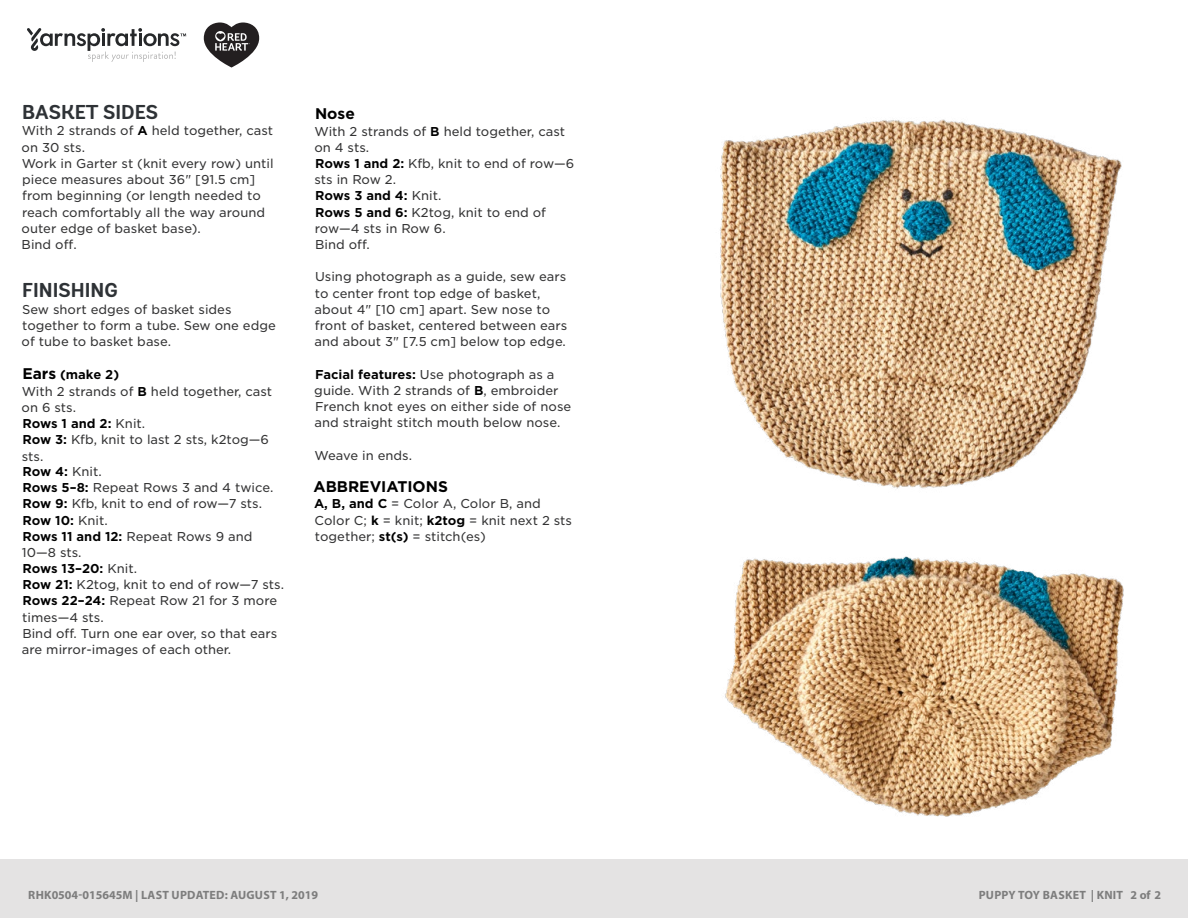
<style>
.page{position:relative;width:1188px;height:918px;background:#fff}
.page>*{position:absolute;margin:0;border:0;box-sizing:border-box;transform-origin:0 0}
.t1{font:700 20.1px "Andes Rounded";color:#2e3236}
.t2{font:700 15.45px "Gotham";color:#000}
.t3{font:12.3px/16.2px "Gotham S Sm";color:#333334}
.t4{font:700 12px "Myriad Pro";letter-spacing:.02em;color:#7d7d7d}
.t5{font:10.8px "Gotham S Sm";color:#58595b}
.t6{font:9.3px "Gotham";letter-spacing:.02em;color:#58595b}
.s1{font-weight:700;color:#000}
.s2{font-family:"Gotham";font-weight:700;font-size:15.45px;color:#000}
.s3{font-weight:500}
</style>
<div class="page">
<img style="left:720px;top:119px;width:402px;height:370px">
<img style="left:725px;top:556px;width:399px;height:261px">
<div style="left:0;top:860px;width:1188px;height:58px;background:#e4e3e3"></div>
<svg style="left:27px;top:28px;width:159px;height:34px"></svg>
<svg style="left:204px;top:22px;width:55px;height:46px"></svg>
<p class="t1" style="left:22px;top:100px;width:137px">BASKET SIDES</p>
<p class="t3" style="left:22px;top:123px;width:254px">With 2 strands of <span class="s1">A</span> held together, cast on 30 sts.<br>Work in Garter st (knit every row) until piece measures about 36" [91.5 cm] from beginning (or length needed to reach comfortably all the way around outer edge of basket base).<br>Bind off.</p>
<p class="t1" style="left:22px;top:278px;width:97px">FINISHING</p>
<p class="t3" style="left:22px;top:301px;width:256px">Sew short edges of basket sides together to form a tube. Sew one edge of tube to basket base.</p>
<p class="t3" style="left:22px;top:366px;width:264px"><span class="s2">Ears</span> <span class="s1">(make 2)<br></span>With 2 strands of <span class="s1">B</span> held together, cast on 6 sts.<br><span class="s1">Rows 1 and 2:</span> Knit.<br><span class="s1">Row 3:</span> Kfb, knit to last 2 sts, k2tog—6 sts.<br><span class="s1">Row 4:</span> Knit.<br><span class="s1">Rows 5–8:</span> Repeat Rows 3 and 4 twice.<br><span class="s1">Row 9:</span> Kfb, knit to end of row—7 sts.<br><span class="s1">Row 10:</span> Knit.<br><span class="s1">Rows 11 and 12:</span> Repeat Rows 9 and<br>10—8 sts.<br><span class="s1">Rows 13–20:</span> Knit.<br><span class="s1">Row 21:</span> K2tog, knit to end of row—7 sts.</p>
<p class="t3" style="left:22px;top:592px;width:257px"><span class="s1">Rows 22–24:</span> Repeat Row 21 for 3 more times—4 sts.<br>Bind off. Turn one ear over, so that ears are mirror-images of each other.</p>
<p class="t2" style="left:315px;top:104px;width:41px">Nose</p>
<p class="t3" style="left:314px;top:123px;width:262px">With 2 strands of <span class="s1">B</span> held together, cast on 4 sts.<br><span class="s1">Rows 1 and 2:</span> Kfb, knit to end of row—6 sts in Row 2.<br><span class="s1">Rows 3 and 4:</span> Knit.<br><span class="s1">Rows 5 and 6:</span> K2tog, knit to end of row—4 sts in Row 6.<br>Bind off.</p>
<p class="t3" style="left:315px;top:269px;width:254px">Using photograph as a guide, sew ears to center front top edge of basket, about 4" [10 cm] apart. Sew nose to front of basket, centered between ears and about 3" [7.5 cm] below top edge.</p>
<p class="t3" style="left:314px;top:366px;width:259px"><span class="s1">Facial features:</span> Use photograph as a guide. With 2 strands of <span class="s1">B</span>, embroider French knot eyes on either side of nose and straight stitch mouth below nose.</p>
<p class="t3" style="left:314px;top:447px;width:99px">Weave in ends.</p>
<p class="t2" style="left:314px;top:476px;width:136px">ABBREVIATIONS</p>
<p class="t3" style="left:314px;top:496px;width:260px"><span class="s1">A, B, and C</span> = Color A, Color B, and<br>Color C; <span class="s1">k</span> = knit; <span class="s1">k2tog</span> = knit next 2 sts together; <span class="s1">st(s)</span> = stitch(es)</p>
<p class="t6" style="left:22px;top:888px;width:99px">©2018 Coats &amp; Clark</p>
<p class="t5" style="left:1100px;top:886px;width:66px">Page <span class="s3">2</span> of <span class="s3">2</span></p>
<p class="t4" style="left:28px;top:887px;width:291px">RHK0504-015645M | LAST UPDATED: AUGUST 1, 2019</p>
<p class="t4" style="left:979px;top:887px;width:184px">PUPPY TOY BASKET | KNIT 2 of 2</p>
</div>
